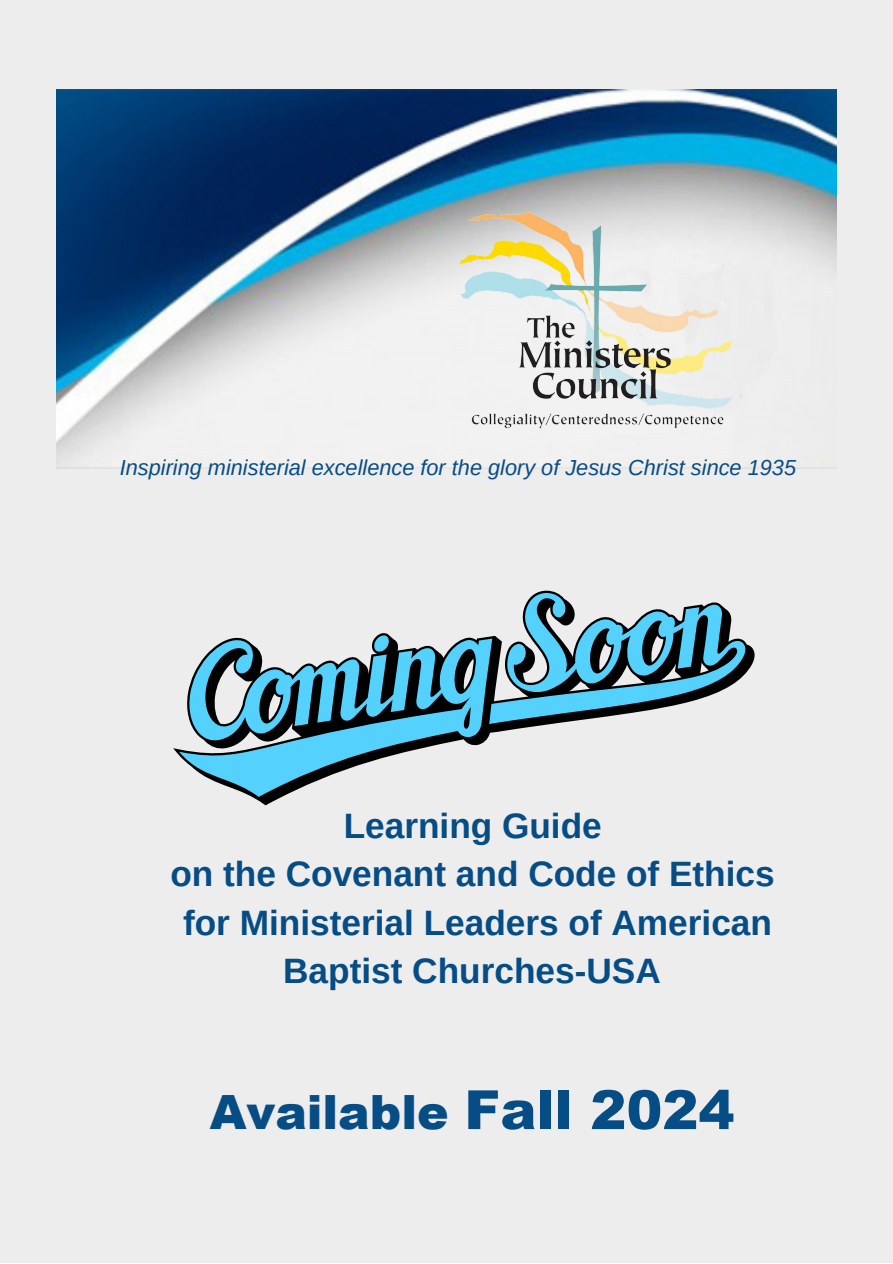
<style>
.page{position:relative;width:893px;height:1264px;background:#fff}
.page>*{position:absolute;margin:0;border:0;box-sizing:border-box;transform-origin:0 0}
.t1{font:900 47.25px "Arial";color:#064c85}
.t2{font:700 35.25px/48.3px "Arimo";color:#064c85;text-align:center}
.t3{font:italic 21.75px "Arimo";color:#064c85}
.s1{font-size:54px}
</style>
<div class="page">
<div style="left:0;top:0;width:892px;height:1262px;background:#ededed"></div>
<img style="left:57px;top:89px;width:779px;height:379px">
<img style="left:459px;top:212px;width:273px;height:218px">
<svg style="left:173px;top:590px;width:582px;height:215px"></svg>
<svg style="left:374px;top:634px;width:15px;height:4px"></svg>
<svg style="left:179px;top:638px;width:313px;height:159px"></svg>
<svg style="left:489px;top:593px;width:258px;height:131px"></svg>
<p class="t3" style="left:120px;top:455px;width:677px">Inspiring ministerial excellence for the glory of Jesus Christ since 1935</p>
<p class="t2" style="left:170px;top:801px;width:605px">Learning Guide<br>on the Covenant and Code of Ethics for Ministerial Leaders of American<br>Baptist Churches-USA</p>
<p class="t1" style="left:210px;top:1077px;width:526px">Available <span class="s1">Fall 2024</span></p>
</div>
